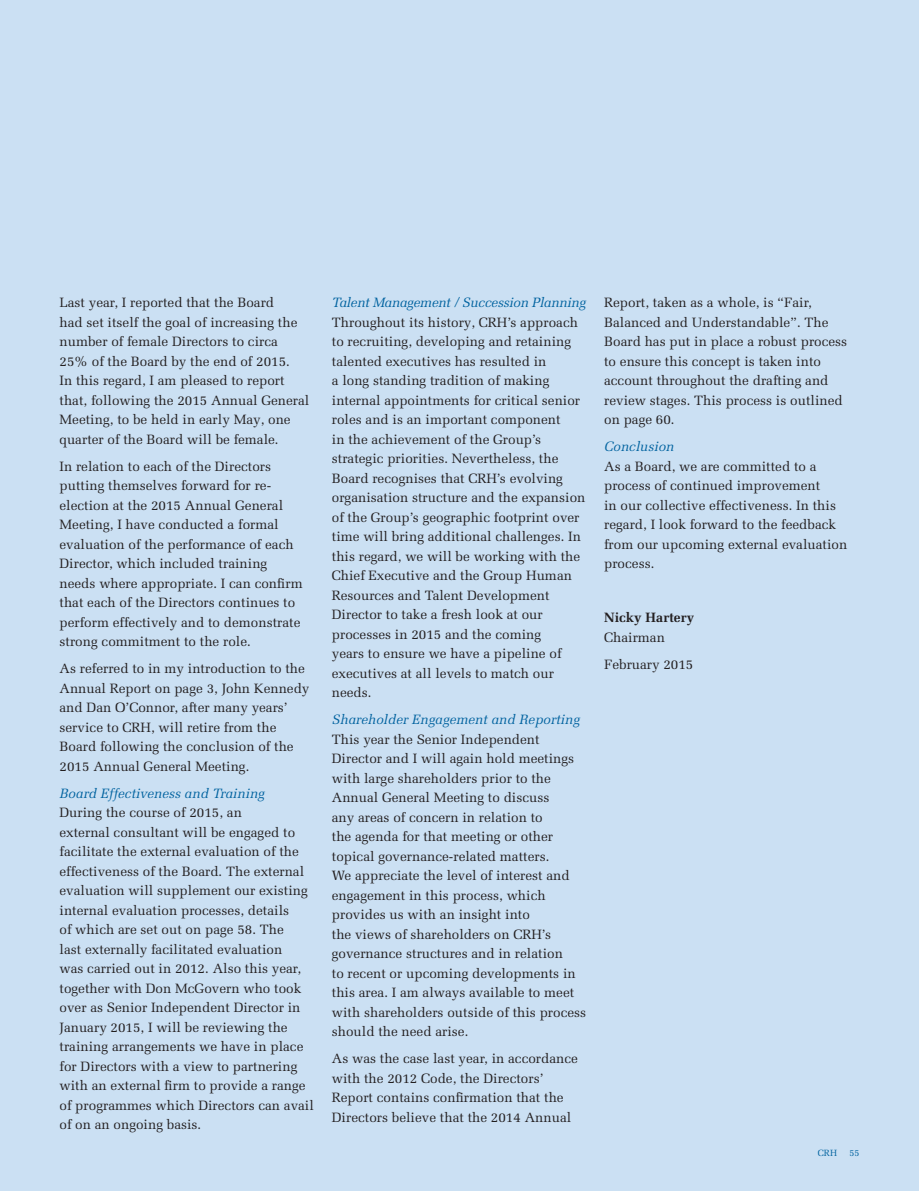
<style>
.page{position:relative;width:919px;height:1191px;background:#fff}
.page>*{position:absolute;margin:0;border:0;box-sizing:border-box;transform-origin:0 0}
.BODY_MEL_7_75_on_10{font:13.5px/19.5px "Melior LT Pro";color:#231f20}
.Subs_Mel_Ital_9_on_1{font:italic 13.5px "Melior LT Pro";color:#00629f}
.Subs_Mel_Ital_9_on_1-2{font:italic 13.5px "Melior LT Pro";letter-spacing:-.02em;color:#00629f}
.BOLD_BLACK_HEADING_H{font:700 13.5px/19.5px "Melior LT Std";color:#231f20}
.BOLD_BLACK_HEADING_H-2{font:13.5px "Melior LT Pro";color:#231f20}
.t1{font:9px "Melior LT Pro";color:#00629f}
.s1{font-family:"Melior LT Pro";font-weight:400}
</style>
<div class="page">
<div style="left:0;top:0;width:918px;height:1191px;background:#cbe0f3"></div>
<p class="BODY_MEL_7_75_on_10" style="left:60px;top:293px;width:251px">Last year, I reported that the Board<br>had set itself the goal of increasing the number of female Directors to circa 25% of the Board by the end of 2015.<br>In this regard, I am pleased to report that, following the 2015 Annual General Meeting, to be held in early May, one quarter of the Board will be female.</p>
<p class="BODY_MEL_7_75_on_10" style="left:60px;top:456px;width:244px">In relation to each of the Directors putting themselves forward for re&shy;election at the 2015 Annual General Meeting, I have conducted a formal evaluation of the performance of each Director, which included training needs where appropriate. I can confirm that each of the Directors continues to perform effectively and to demonstrate strong commitment to the role.</p>
<p class="BODY_MEL_7_75_on_10" style="left:60px;top:659px;width:251px">As referred to in my introduction to the Annual Report on page 3, John Kennedy and Dan O’Connor, after many years’ service to CRH, will retire from the Board following the conclusion of the 2015 Annual General Meeting.</p>
<p class="Subs_Mel_Ital_9_on_1" style="left:60px;top:785px;width:207px">Board Effectiveness and Training</p>
<p class="BODY_MEL_7_75_on_10" style="left:60px;top:803px;width:256px">During the course of 2015, an<br>external consultant will be engaged to facilitate the external evaluation of the effectiveness of the Board. The external evaluation will supplement our existing internal evaluation processes, details<br>of which are set out on page 58. The<br>last externally facilitated evaluation<br>was carried out in 2012. Also this year, together with Don McGovern who took over as Senior Independent Director in January 2015, I will be reviewing the training arrangements we have in place for Directors with a view to partnering with an external firm to provide a range of programmes which Directors can avail of on an ongoing basis.</p>
<p class="Subs_Mel_Ital_9_on_1-2" style="left:332px;top:294px;width:255px">Talent Management / Succession Planning</p>
<p class="BODY_MEL_7_75_on_10" style="left:332px;top:312px;width:255px">Throughout its history, CRH’s approach to recruiting, developing and retaining talented executives has resulted in<br>a long standing tradition of making internal appointments for critical senior roles and is an important component<br>in the achievement of the Group’s strategic priorities. Nevertheless, the Board recognises that CRH’s evolving organisation structure and the expansion of the Group’s geographic footprint over time will bring additional challenges. In this regard, we will be working with the Chief Executive and the Group Human Resources and Talent Development Director to take a fresh look at our processes in 2015 and the coming<br>years to ensure we have a pipeline of executives at all levels to match our needs.</p>
<p class="Subs_Mel_Ital_9_on_1" style="left:332px;top:711px;width:249px">Shareholder Engagement and Reporting</p>
<p class="BODY_MEL_7_75_on_10" style="left:332px;top:729px;width:256px">This year the Senior Independent Director and I will again hold meetings with large shareholders prior to the Annual General Meeting to discuss<br>any areas of concern in relation to<br>the agenda for that meeting or other topical governance-related matters.<br>We appreciate the level of interest and engagement in this process, which provides us with an insight into<br>the views of shareholders on CRH’s governance structures and in relation<br>to recent or upcoming developments in this area. I am always available to meet with shareholders outside of this process should the need arise.</p>
<p class="BODY_MEL_7_75_on_10" style="left:332px;top:1049px;width:247px">As was the case last year, in accordance with the 2012 Code, the Directors’ Report contains confirmation that the Directors believe that the 2014 Annual</p>
<p class="BODY_MEL_7_75_on_10" style="left:604px;top:293px;width:244px">Report, taken as a whole, is “Fair,<br>Balanced and Understandable”. The<br>Board has put in place a robust process to ensure this concept is taken into account throughout the drafting and review stages. This process is outlined on page 60.</p>
<p class="Subs_Mel_Ital_9_on_1" style="left:604px;top:438px;width:72px">Conclusion</p>
<p class="BODY_MEL_7_75_on_10" style="left:604px;top:456px;width:245px">As a Board, we are committed to a process of continued improvement<br>in our collective effectiveness. In this regard, I look forward to the feedback from our upcoming external evaluation process.</p>
<p class="BOLD_BLACK_HEADING_H" style="left:604px;top:608px;width:92px">Nicky Hartery<br><span class="s1">Chairman</span></p>
<p class="BOLD_BLACK_HEADING_H-2" style="left:604px;top:656px;width:91px">February 2015</p>
<p class="t1" style="left:817px;top:1147px;width:21px">CRH</p>
<p class="t1" style="left:849px;top:1147px;width:12px">55</p>
</div>
